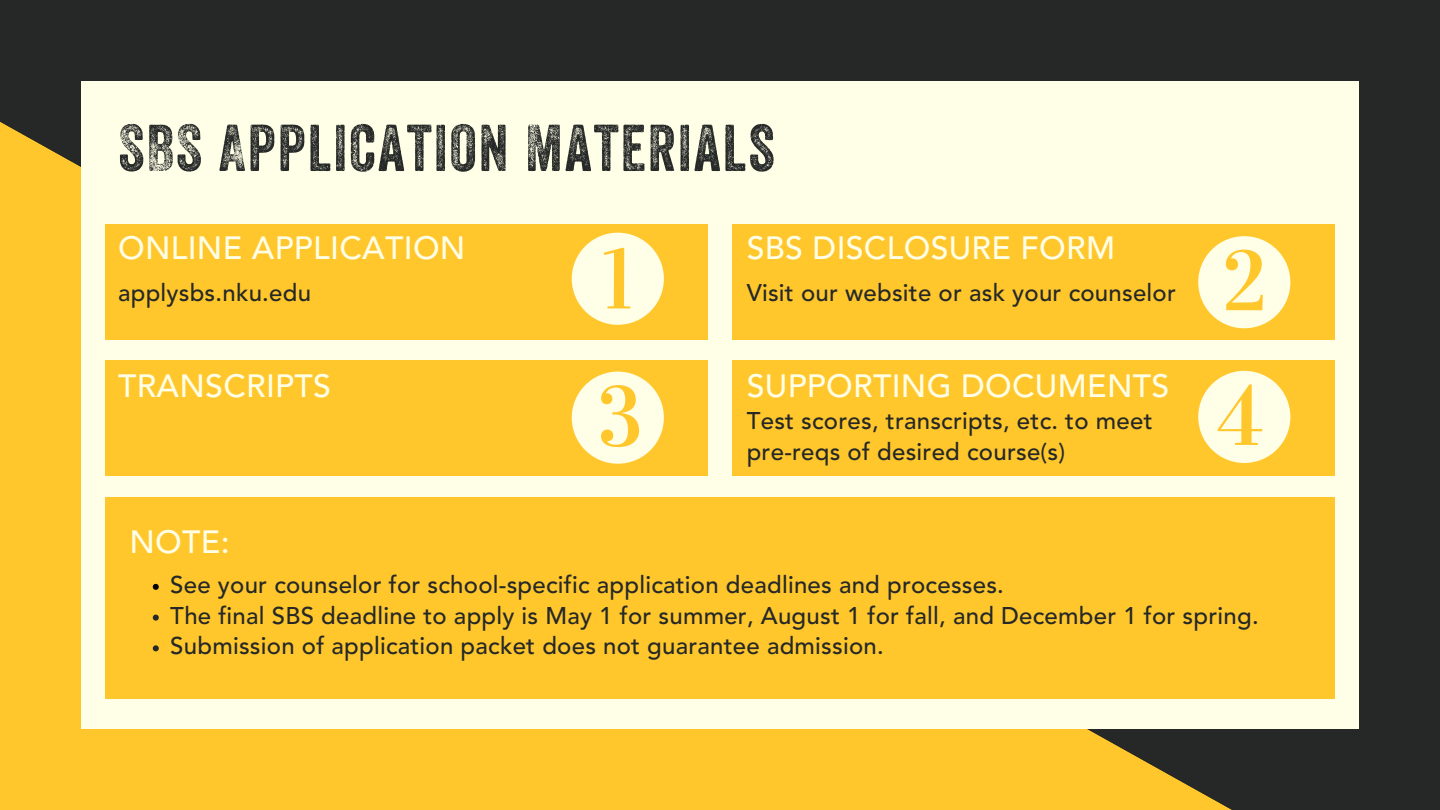
<style>
.page{position:relative;width:1440px;height:810px;background:#252827}
.page>*{position:absolute;margin:0;border:0;box-sizing:border-box;transform-origin:0 0}
.t1{font:64px "Veneer Three";letter-spacing:.03em;color:#252827}
.t2{font:500 32px "Avenir LT Std";letter-spacing:.01em;color:#fffee6}
.t3{font:500 24px/30.8px "Avenir LT Std";letter-spacing:.01em;color:#252827}
</style>
<div class="page">
<div style="left:0;top:122px;width:1232px;height:688px;background:#ffc72c"></div>
<div style="left:81px;top:81px;width:1278px;height:648px;background:#fffee6"></div>
<div style="left:732px;top:360px;width:603px;height:116px;background:#ffc72c"></div>
<div style="left:105px;top:360px;width:603px;height:116px;background:#ffc72c"></div>
<div style="left:105px;top:225px;width:603px;height:115px;background:#ffc72c"></div>
<div style="left:732px;top:225px;width:603px;height:115px;background:#ffc72c"></div>
<svg style="left:572px;top:233px;width:92px;height:92px"></svg>
<svg style="left:1198px;top:236px;width:92px;height:92px"></svg>
<svg style="left:572px;top:372px;width:92px;height:92px"></svg>
<svg style="left:1198px;top:371px;width:92px;height:92px"></svg>
<div style="left:105px;top:497px;width:1230px;height:202px;background:#ffc72c"></div>
<svg style="left:153px;top:584px;width:6px;height:6px"></svg>
<svg style="left:153px;top:615px;width:6px;height:6px"></svg>
<svg style="left:153px;top:645px;width:6px;height:6px"></svg>
<h1 class="t1" style="left:118px;top:109px;width:658px">SBS APPLICATION MATERIALS</h1>
<h3 class="t2" style="left:118px;top:235px;width:349px">ONLINE APPLICATION</h3>
<h2 class="t2" style="left:747px;top:235px;width:370px">SBS DISCLOSURE FORM</h2>
<h2 class="t3" style="left:118px;top:280px;width:194px">applysbs.nku.edu</h2>
<p class="t3" style="left:747px;top:280px;width:431px">Visit our website or ask your counselor</p>
<h3 class="t2" style="left:118px;top:373px;width:214px">TRANSCRIPTS</h3>
<h2 class="t2" style="left:747px;top:373px;width:424px">SUPPORTING DOCUMENTS</h2>
<p class="t3" style="left:747px;top:407px;width:407px">Test scores, transcripts, etc. to meet pre-reqs of desired course(s)</p>
<p class="t2" style="left:130px;top:529px;width:102px">NOTE:</p>
<p class="t3" style="left:170px;top:571px;width:835px">See your counselor for school-specific application deadlines and processes.</p>
<h2 class="t3" style="left:170px;top:602px;width:1090px">The final SBS deadline to apply is May 1 for summer, August 1 for fall, and December 1 for spring.</h2>
<h3 class="t3" style="left:170px;top:633px;width:715px">Submission of application packet does not guarantee admission.</h3>
</div>
